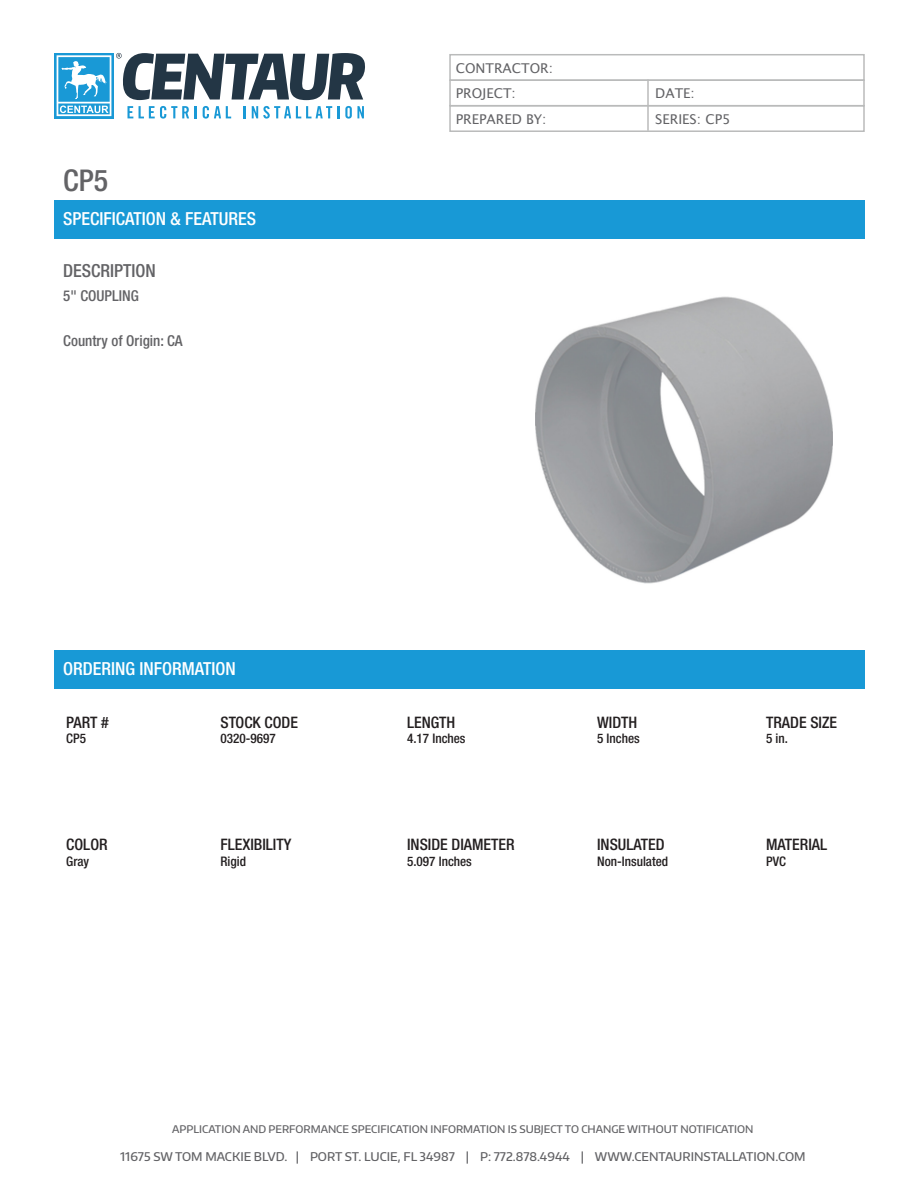
<style>
.page{position:relative;width:918px;height:1188px;background:#fff}
.page>*{position:absolute;margin:0;border:0;box-sizing:border-box;transform-origin:0 0}
.t1{font:500 condensed 30px "Helvetica Neue";color:#636366}
.t2{font:500 condensed 18px "Helvetica Neue";color:#fff}
.t3{font:500 condensed 18px "Helvetica Neue";color:#636366}
.t4{font:500 condensed 15.9px "Helvetica Neue";color:#231f20}
.t5{font:500 condensed 15px "Helvetica Neue";color:#636366}
.t6{font:13.5px "Lucida Grande";color:#636366}
.t7{font:500 condensed 13.2px "Helvetica Neue";color:#231f20}
.t8{font:500 12px "Encode Sans Normal";color:#636366}
.t9{font:500 10.5px "Encode Sans Normal";color:#636366}
</style>
<div class="page">
<svg style="left:54px;top:53px;width:3px;height:65px"></svg>
<svg style="left:57px;top:53px;width:308px;height:65px"></svg>
<div style="left:449px;top:54px;width:416px;height:27px;border:2px solid #babbbb"></div>
<div style="left:449px;top:79px;width:416px;height:27px;border:2px solid #babbbb"></div>
<hr style="left:647px;top:80px;width:2px;height:25px;background:#babbbb">
<div style="left:449px;top:105px;width:416px;height:27px;border:2px solid #babbbb"></div>
<hr style="left:647px;top:106px;width:2px;height:24px;background:#babbbb">
<div style="left:54px;top:200px;width:811px;height:39px;background:#1899d6"></div>
<div style="left:54px;top:650px;width:811px;height:39px;background:#1899d6"></div>
<img style="left:535px;top:296px;width:297px;height:288px">
<p class="t1" style="left:63px;top:163px;width:46px">CP5</p>
<p class="t2" style="left:63px;top:208px;width:195px">SPECIFICATION &amp; FEATURES</p>
<p class="t3" style="left:63px;top:260px;width:94px">DESCRIPTION</p>
<p class="t5" style="left:63px;top:286px;width:77px">5" COUPLING</p>
<p class="t5" style="left:63px;top:331px;width:121px">Country of Origin: CA</p>
<p class="t6" style="left:456px;top:60px;width:99px">CONTRACTOR:</p>
<p class="t6" style="left:456px;top:86px;width:62px">PROJECT:</p>
<p class="t6" style="left:655px;top:86px;width:41px">DATE:</p>
<p class="t6" style="left:456px;top:111px;width:92px">PREPARED BY:</p>
<p class="t6" style="left:655px;top:111px;width:77px">SERIES: CP5</p>
<p class="t2" style="left:63px;top:658px;width:174px">ORDERING INFORMATION</p>
<p class="t4" style="left:66px;top:712px;width:44px">PART #</p>
<p class="t7" style="left:66px;top:731px;width:21px">CP5</p>
<p class="t4" style="left:220px;top:712px;width:79px">STOCK CODE</p>
<p class="t7" style="left:220px;top:731px;width:57px">0320-9697</p>
<p class="t4" style="left:407px;top:712px;width:50px">LENGTH</p>
<p class="t7" style="left:407px;top:731px;width:60px">4.17 Inches</p>
<p class="t4" style="left:597px;top:712px;width:42px">WIDTH</p>
<p class="t7" style="left:597px;top:731px;width:44px">5 Inches</p>
<p class="t4" style="left:766px;top:712px;width:72px">TRADE SIZE</p>
<p class="t7" style="left:766px;top:731px;width:23px">5 in.</p>
<p class="t4" style="left:66px;top:835px;width:43px">COLOR</p>
<p class="t7" style="left:66px;top:854px;width:24px">Gray</p>
<p class="t4" style="left:220px;top:835px;width:72px">FLEXIBILITY</p>
<p class="t7" style="left:220px;top:854px;width:27px">Rigid</p>
<p class="t4" style="left:407px;top:835px;width:109px">INSIDE DIAMETER</p>
<p class="t7" style="left:407px;top:854px;width:66px">5.097 Inches</p>
<p class="t4" style="left:597px;top:835px;width:69px">INSULATED</p>
<p class="t7" style="left:597px;top:854px;width:73px">Non-Insulated</p>
<p class="t4" style="left:766px;top:835px;width:63px">MATERIAL</p>
<p class="t7" style="left:766px;top:854px;width:21px">PVC</p>
<p class="t9" style="left:172px;top:1122px;width:583px">APPLICATION AND PERFORMANCE SPECIFICATION INFORMATION IS SUBJECT TO CHANGE WITHOUT NOTIFICATION</p>
<p class="t8" style="left:120px;top:1149px;width:687px">11675 SW TOM MACKIE BLVD. | PORT ST. LUCIE, FL 34987 | P: 772.878.4944 | WWW.CENTAURINSTALLATION.COM</p>
</div>
